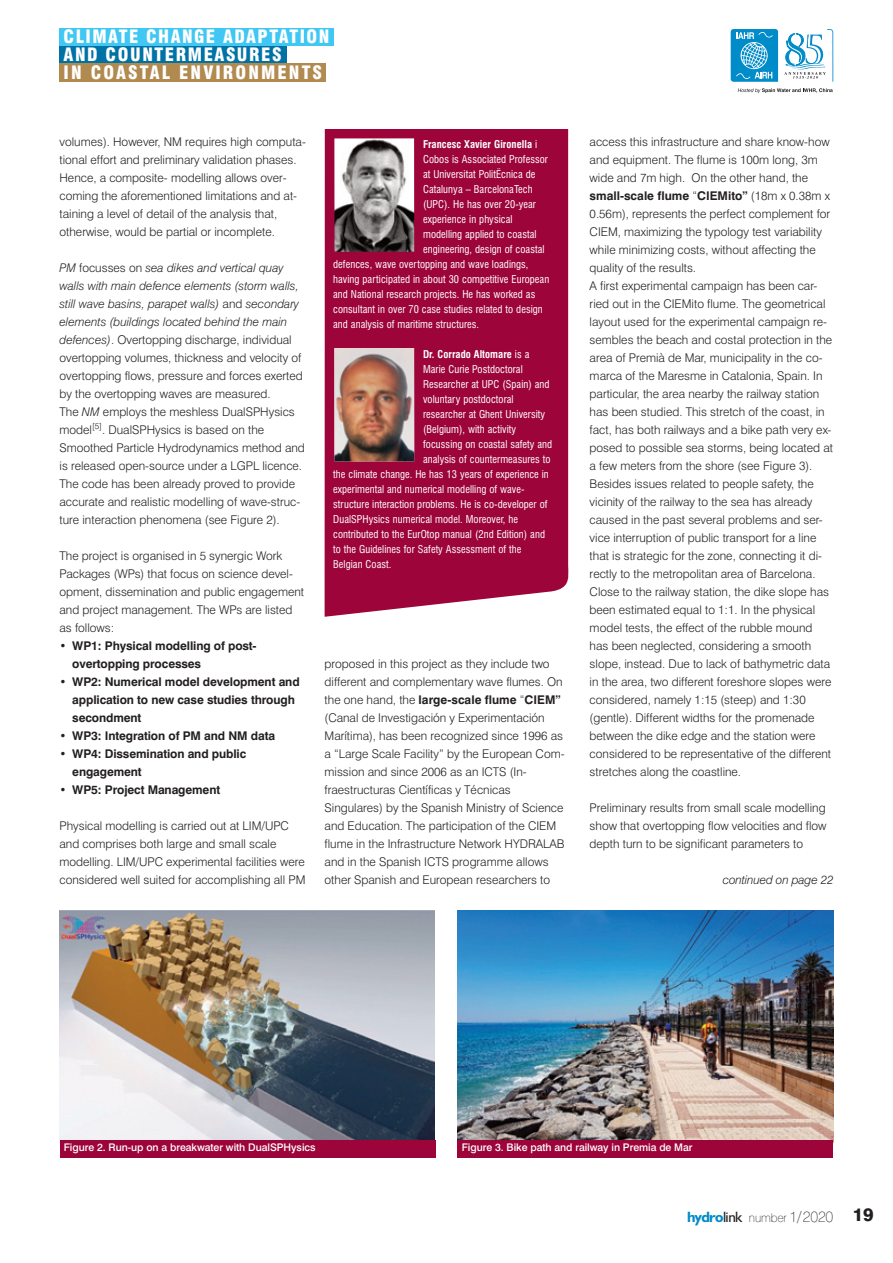
<style>
.page{position:relative;width:893px;height:1263px;background:#fff}
.page>*{position:absolute;margin:0;border:0;box-sizing:border-box;transform-origin:0 0}
.t1{font:900 condensed 18px/18px "Swiss 721 BT";letter-spacing:.085em;color:#fff}
.t2{font:700 15px "Humanist 521 BT";letter-spacing:-.05em;color:#008bc9}
.t3{font:300 12px/18px "Swiss 721 BT";color:#231f20}
.t4{font:700 12px/18px "Swiss 721 BT";letter-spacing:-.01em;color:#231f20}
.t5{font:italic 300 12px "Swiss 721 BT";letter-spacing:-.01em;color:#231f20}
.t6{font:100 12px "Swiss 721 BT";letter-spacing:-.015em;color:#231f20}
.t7{font:condensed 10.5px "Swiss 721 BT";letter-spacing:.005em;color:#fff}
.t8{font:500 10.5px "Swiss 721 BT";letter-spacing:-.005em;color:#fff}
.t9{font:700 condensed 10.5px "Swiss 721 BT";letter-spacing:.005em;color:#fff}
.s1{font-style:italic}
.s2{font-weight:400}
.s3{font-weight:700}
.s4{font-weight:400;color:#231f20}
.s5{font-size:15px}
.s6{font-weight:800;font-size:18px}
</style>
<div class="page">
<img style="left:60px;top:910px;width:375px;height:230px">
<img style="left:457px;top:910px;width:376px;height:230px">
<div style="left:325px;top:129px;width:244px;height:488px;background:#9d053a"></div>
<img style="left:334px;top:138px;width:80px;height:114px">
<img style="left:334px;top:348px;width:80px;height:113px">
<div style="left:457px;top:1140px;width:376px;height:17px;background:#9d053a"></div>
<div style="left:60px;top:1140px;width:375px;height:17px;background:#9d053a"></div>
<div style="left:60px;top:45px;width:227px;height:19px;background:#0072a5"></div>
<div style="left:60px;top:63px;width:266px;height:19px;background:#b18a4f"></div>
<div style="left:60px;top:28px;width:274px;height:17px;background:#40c7f4"></div>
<svg style="left:731px;top:29px;width:47px;height:53px;background:#2fa0d2"></svg>
<svg style="left:784px;top:29px;width:49px;height:53px"></svg>
<svg style="left:738px;top:88px;width:95px;height:5px"></svg>
<h1 class="t1" style="left:64px;top:28px;width:267px">CLIMATE CHANGE ADAPTATION<br>AND COUNTERMEASURES<br>IN COASTAL ENVIRONMENTS</h1>
<p class="t3" style="left:60px;top:134px;width:248px">volumes). However, NM requires high computa&shy;tional effort and preliminary validation phases.<br>Hence, a composite- modelling allows over&shy;coming the aforementioned limitations and at&shy;taining a level of detail of the analysis that, otherwise, would be partial or incomplete.</p>
<p class="t3" style="left:60px;top:260px;width:247px"><span class="s1">PM</span> focusses on <span class="s1">sea dikes and vertical quay walls with main defence elements (storm walls, still wave basins, parapet walls)</span> and <span class="s1">secondary elements (buildings located behind the main defences)</span>. Overtopping discharge, individual overtopping volumes, thickness and velocity of overtopping flows, pressure and forces exerted by the overtopping waves are measured.<br>The <span class="s1">NM</span> employs the meshless DualSPHysics model<sup>[5]</sup>. DualSPHysics is based on the Smoothed Particle Hydrodynamics method and is released open-source under a LGPL licence.<br>The code has been already proved to provide accurate and realistic modelling of wave-struc&shy;ture interaction phenomena (see Figure 2).</p>
<p class="t3" style="left:60px;top:548px;width:246px">The project is organised in 5 synergic Work Packages (WPs) that focus on science devel&shy;opment, dissemination and public engagement and project management. The WPs are listed as follows:</p>
<p class="t4" style="left:72px;top:638px;width:186px;text-indent:-13px">• WP1: Physical modelling of post&shy;overtopping processes</p>
<p class="t4" style="left:72px;top:674px;width:229px;text-indent:-13px">• WP2: Numerical model development and application to new case studies through secondment</p>
<p class="t4" style="left:60px;top:728px;width:217px">• WP3: Integration of PM and NM data</p>
<p class="t4" style="left:72px;top:746px;width:176px;text-indent:-13px">• WP4: Dissemination and public engagement</p>
<p class="t4" style="left:60px;top:782px;width:162px">• WP5: Project Management</p>
<p class="t3" style="left:60px;top:818px;width:247px">Physical modelling is carried out at LIM/UPC and comprises both large and small scale modelling. LIM/UPC experimental facilities were considered well suited for accomplishing all PM</p>
<p class="t9" style="left:423px;top:138px;width:116px">Francesc Xavier Gironella <span class="s2">i</span></p>
<p class="t7" style="left:423px;top:155px;width:126px">Cobos is Associated Professor</p>
<p class="t7" style="left:423px;top:170px;width:114px">at Universitat PolitËcnica de</p>
<p class="t7" style="left:423px;top:185px;width:111px">Catalunya – BarcelonaTech</p>
<p class="t7" style="left:423px;top:200px;width:114px">(UPC). He has over 20-year</p>
<p class="t7" style="left:423px;top:215px;width:91px">experience in physical</p>
<p class="t7" style="left:423px;top:230px;width:115px">modelling applied to coastal</p>
<p class="t7" style="left:423px;top:245px;width:123px">engineering, design of coastal</p>
<p class="t7" style="left:333px;top:260px;width:197px">defences, wave overtopping and wave loadings,</p>
<p class="t7" style="left:333px;top:275px;width:218px">having participated in about 30 competitive European</p>
<p class="t7" style="left:333px;top:290px;width:204px">and National research projects. He has worked as</p>
<p class="t7" style="left:333px;top:305px;width:211px">consultant in over 70 case studies related to design</p>
<p class="t7" style="left:333px;top:320px;width:147px">and analysis of maritime structures.</p>
<p class="t9" style="left:423px;top:348px;width:108px">Dr. Corrado Altomare <span class="s2">is a</span></p>
<p class="t7" style="left:423px;top:365px;width:101px">Marie Curie Postdoctoral</p>
<p class="t7" style="left:423px;top:380px;width:128px">Researcher at UPC (Spain) and</p>
<p class="t7" style="left:423px;top:395px;width:92px">voluntary postdoctoral</p>
<p class="t7" style="left:423px;top:410px;width:124px">researcher at Ghent University</p>
<p class="t7" style="left:423px;top:425px;width:95px">(Belgium), with activity</p>
<p class="t7" style="left:423px;top:440px;width:131px">focussing on coastal safety and</p>
<p class="t7" style="left:423px;top:455px;width:129px">analysis of countermeasures to</p>
<p class="t7" style="left:333px;top:470px;width:217px">the climate change. He has 13 years of experience in</p>
<p class="t7" style="left:333px;top:485px;width:193px">experimental and numerical modelling of wave-</p>
<p class="t7" style="left:333px;top:500px;width:216px">structure interaction problems. He is co-developer of</p>
<p class="t7" style="left:333px;top:515px;width:186px">DualSPHysics numerical model. Moreover, he</p>
<p class="t7" style="left:333px;top:530px;width:213px">contributed to the EurOtop manual (2nd Edition) and</p>
<p class="t7" style="left:333px;top:545px;width:190px">to the Guidelines for Safety Assessment of the</p>
<p class="t7" style="left:333px;top:560px;width:60px">Belgian Coast.</p>
<p class="t3" style="left:325px;top:656px;width:242px">proposed in this project as they include two different and complementary wave flumes. On the one hand, the <span class="s3">large-scale flume</span> “<span class="s3">CIEM” </span>(Canal de Investigación y Experimentación Marítima), has been recognized since 1996 as a “Large Scale Facility” by the European Com&shy;mission and since 2006 as an ICTS (In&shy;fraestructuras Científicas y Técnicas Singulares) by the Spanish Ministry of Science and Education. The participation of the CIEM flume in the Infrastructure Network HYDRALAB and in the Spanish ICTS programme allows other Spanish and European researchers to</p>
<p class="t3" style="left:590px;top:134px;width:245px">access this infrastructure and share know-how and equipment. The flume is 100m long, 3m wide and 7m high. On the other hand, the <span class="s3">small-scale flume</span> “<span class="s3">CIEMito”</span> (18m x 0.38m x 0.56m), represents the perfect complement for CIEM, maximizing the typology test variability while minimizing costs, without affecting the quality of the results.<br>A first experimental campaign has been car&shy;ried out in the CIEMito flume. The geometrical layout used for the experimental campaign re&shy;sembles the beach and costal protection in the area of Premià de Mar, municipality in the co&shy;marca of the Maresme in Catalonia, Spain. In particular, the area nearby the railway station has been studied. This stretch of the coast, in fact, has both railways and a bike path very ex&shy;posed to possible sea storms, being located at a few meters from the shore (see Figure 3).<br>Besides issues related to people safety, the vicinity of the railway to the sea has already caused in the past several problems and ser&shy;vice interruption of public transport for a line that is strategic for the zone, connecting it di&shy;rectly to the metropolitan area of Barcelona.<br>Close to the railway station, the dike slope has been estimated equal to 1:1. In the physical model tests, the effect of the rubble mound has been neglected, considering a smooth slope, instead. Due to lack of bathymetric data in the area, two different foreshore slopes were considered, namely 1:15 (steep) and 1:30 (gentle). Different widths for the promenade between the dike edge and the station were considered to be representative of the different stretches along the coastline.</p>
<p class="t3" style="left:590px;top:800px;width:238px;text-align:justify">Preliminary results from small scale modelling show that overtopping flow velocities and flow depth turn to be significant parameters to</p>
<p class="t5" style="left:723px;top:875px;width:112px">continued on page 22</p>
<p class="t8" style="left:64px;top:1143px;width:253px">Figure 2. Run-up on a breakwater with DualSPHysics</p>
<p class="t8" style="left:462px;top:1143px;width:232px">Figure 3. Bike path and railway in Premia de Mar</p>
<p class="t2" style="left:687px;top:1210px;width:57px">hydro<span class="s4">link</span></p>
<p class="t6" style="left:749px;top:1213px;width:126px">number <span class="s5">1/2020</span> <span class="s6">19</span></p>
</div>
